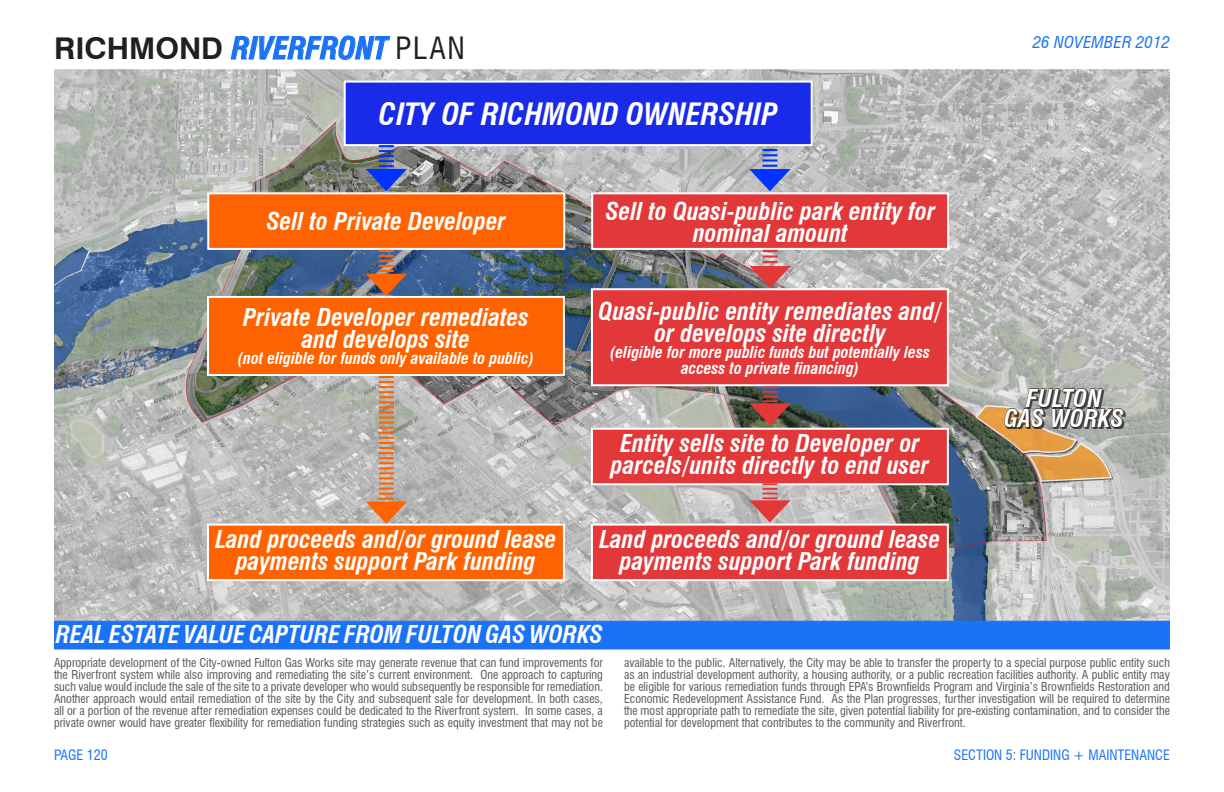
<style>
.page{position:relative;width:1224px;height:792px;background:#fff}
.page>*{position:absolute;margin:0;border:0;box-sizing:border-box;transform-origin:0 0}
.t1{font:italic 700 condensed 30px "Swiss 721 BT";color:#fff}
.t2{font:italic 700 condensed 30px "Swiss 721 BT";color:#1a73f7}
.t3{font:italic 700 condensed 24px/22px "Swiss 721 BT";color:#fff;text-align:center}
.t4{font:italic 700 condensed 24px "Swiss 721 BT";color:#fffeff}
.t5{font:italic 700 condensed 16px/16px "Swiss 721 BT";color:#fff;text-align:center}
.t6{font:italic condensed 16px "Swiss 721 BT";letter-spacing:.01em;color:#1a73f7;scale:1.05 1}
.t7{font:condensed 14px "Swiss 721 BT";color:#1a73f7}
.t8{font:condensed 12px/12px "Swiss 721 BT";color:#595759;text-align:justify}
.s1{font-style:normal;font-stretch:normal;color:#231f20}
.s2{font-weight:400;font-style:normal;color:#231f20}
</style>
<div class="page">
<img style="left:54px;top:69px;width:1116px;height:552px">
<svg style="left:231px;top:35px;width:159px;height:26px"></svg>
<div style="left:54px;top:621px;width:1116px;height:29px;background:#1a73f7;border:1px solid #1a73f7"></div>
<div style="left:207px;top:192px;width:358px;height:58px;background:#ff6300;border:2px solid #fff"></div>
<div style="left:207px;top:296px;width:358px;height:80px;background:#ff6300;border:2px solid #fff"></div>
<div style="left:207px;top:524px;width:358px;height:57px;background:#ff6300;border:2px solid #fff"></div>
<div style="left:591px;top:192px;width:358px;height:58px;background:#e23839;border:2px solid #fff"></div>
<div style="left:591px;top:288px;width:358px;height:98px;background:#e23839;border:2px solid #fff"></div>
<div style="left:591px;top:524px;width:358px;height:57px;background:#e23839;border:2px solid #fff"></div>
<div style="left:591px;top:428px;width:358px;height:57px;background:#e23839;border:2px solid #fff"></div>
<svg style="left:1004px;top:387px;width:120px;height:50px;background:#7e786d"></svg>
<svg style="left:749px;top:250px;width:42px;height:38px;background:#c08485"></svg>
<div style="left:344px;top:81px;width:469px;height:65px;background:#192be8;border:2px solid #fff"></div>
<svg style="left:749px;top:386px;width:42px;height:40px;background:#764949"></svg>
<svg style="left:749px;top:483px;width:42px;height:40px;background:#cc9191"></svg>
<svg style="left:366px;top:250px;width:41px;height:46px;background:#886861"></svg>
<svg style="left:366px;top:376px;width:41px;height:148px;background:#c4a690"></svg>
<svg style="left:366px;top:145px;width:41px;height:46px;background:#5e70ac"></svg>
<svg style="left:749px;top:149px;width:42px;height:42px;background:#7f90d3"></svg>
<h1 class="t2" style="left:54px;top:30px;width:412px"><span class="s1">RICHMOND</span> RIVERFRONT <span class="s2">PLAN</span></h1>
<p class="t1" style="left:379px;top:96px;width:401px">CITY OF RICHMOND OWNERSHIP</p>
<p class="t3" style="left:266px;top:211px;width:241px">Sell to Private Developer</p>
<p class="t3" style="left:243px;top:306px;width:287px">Private Developer remediates</p>
<p class="t3" style="left:302px;top:328px;width:170px">and develops site</p>
<p class="t5" style="left:238px;top:350px;width:298px">(not eligible for funds only available to public)</p>
<p class="t3" style="left:215px;top:529px;width:343px">Land proceeds and/or ground lease payments support Park funding</p>
<p class="t3" style="left:605px;top:200px;width:332px">Sell to Quasi-public park entity for nominal amount</p>
<p class="t3" style="left:599px;top:300px;width:345px">Quasi-public entity remediates and/ or develops site directly</p>
<p class="t5" style="left:610px;top:344px;width:321px">(eligible for more public funds but potentially less access to private financing)</p>
<p class="t3" style="left:611px;top:433px;width:320px">Entity sells site to Developer or parcels/units directly to end user</p>
<p class="t3" style="left:599px;top:529px;width:343px">Land proceeds and/or ground lease payments support Park funding</p>
<h3 class="t6" style="left:1033px;top:33px;width:132px">26 NOVEMBER 2012</h3>
<p class="t3" style="left:1026px;top:387px;width:77px">FULTON</p>
<p class="t3" style="left:1004px;top:407px;width:121px">GAS WORKS</p>
<p class="t4" style="left:56px;top:620px;width:549px">REAL ESTATE VALUE CAPTURE FROM FULTON GAS WORKS</p>
<p class="t8" style="left:54px;top:657px;width:551px">Appropriate development of the City-owned Fulton Gas Works site may generate revenue that can fund improvements for the Riverfront system while also improving and remediating the site’s current environment. One approach to capturing such value would include the sale of the site to a private developer who would subsequently be responsible for remediation.<br>Another approach would entail remediation of the site by the City and subsequent sale for development. In both cases, all or a portion of the revenue after remediation expenses could be dedicated to the Riverfront system. In some cases, a private owner would have greater flexibility for remediation funding strategies such as equity investment that may not be</p>
<p class="t7" style="left:54px;top:746px;width:55px">PAGE 120</p>
<p class="t8" style="left:624px;top:657px;width:548px">available to the public. Alternatively, the City may be able to transfer the property to a special purpose public entity such as an industrial development authority, a housing authority, or a public recreation facilities authority. A public entity may be eligible for various remediation funds through EPA’s Brownfields Program and Virginia’s Brownfields Restoration and Economic Redevelopment Assistance Fund. As the Plan progresses, further investigation will be required to determine the most appropriate path to remediate the site, given potential liability for pre-existing contamination, and to consider the potential for development that contributes to the community and Riverfront.</p>
<p class="t7" style="left:954px;top:746px;width:218px">SECTION 5: FUNDING + MAINTENANCE</p>
</div>
